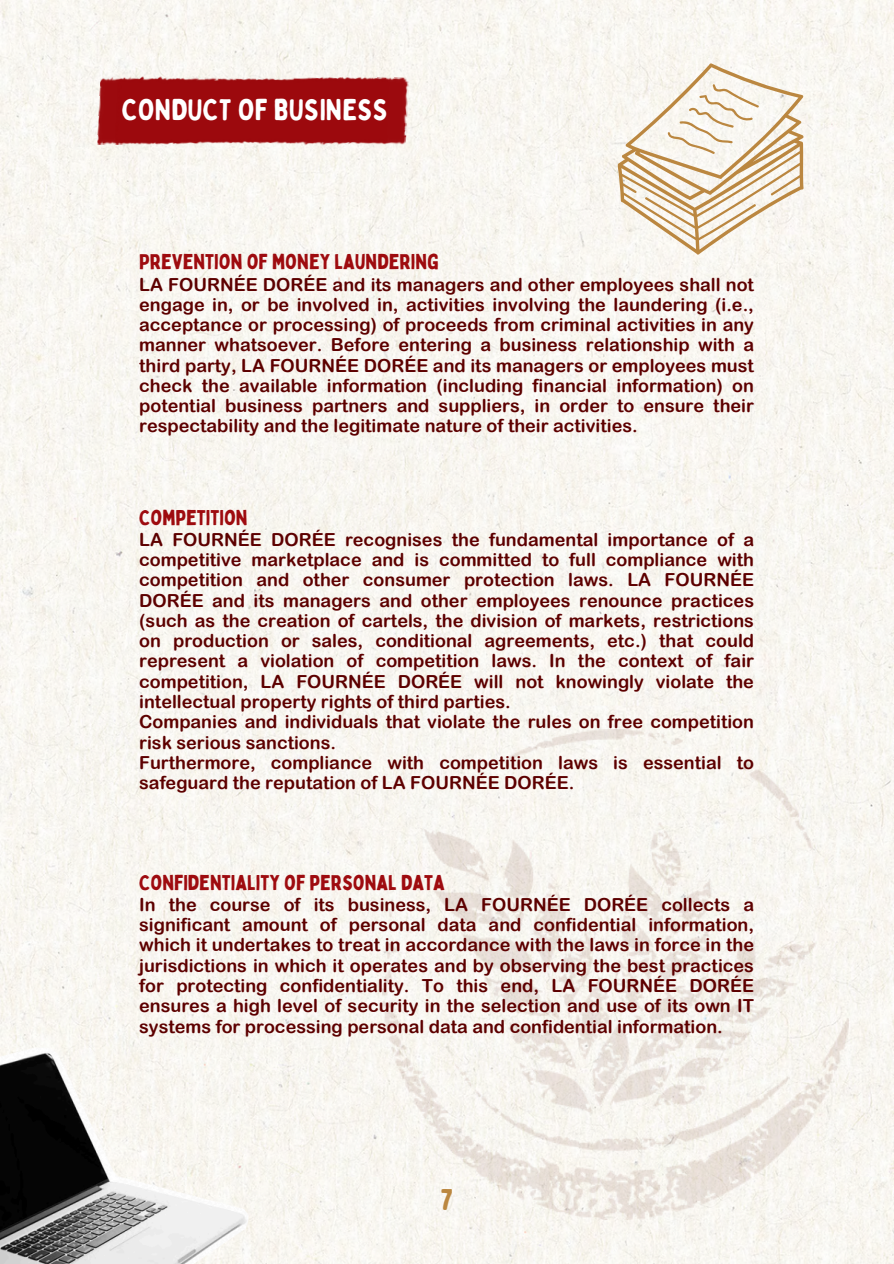
<style>
.page{position:relative;width:894px;height:1264px;background:#fff}
.page>*{position:absolute;margin:0;border:0;box-sizing:border-box;transform-origin:0 0}
.t1{font:30px "Bobby Jones Soft";color:#fff}
.t2{font:30px "Bobby Jones Soft";color:#bb8740}
.t3{font:21px "Bobby Jones";color:#9e0b0f}
.t4{font:18px/20.2px "Arial Rounded MT Bold";color:#5d0000;text-align:justify}
</style>
<div class="page">
<div style="left:0;top:0;width:893px;height:1263px;background:#f9f6f1"></div>
<img style="left:382px;top:729px;width:466px;height:490px">
<svg style="left:617px;top:63px;width:187px;height:191px"></svg>
<img style="left:0;top:1035px;width:294px;height:228px">
<img style="left:97px;top:64px;width:18px;height:95px">
<img style="left:115px;top:64px;width:294px;height:95px">
<p class="t1" style="left:122px;top:91px;width:268px">CONDUCT OF BUSINESS</p>
<p class="t3" style="left:139px;top:249px;width:301px">PREVENTION OF MONEY LAUNDERING</p>
<p class="t4" style="left:139px;top:274px;width:616px">LA FOURNÉE DORÉE and its managers and other employees shall not engage in, or be involved in, activities involving the laundering (i.e., acceptance or processing) of proceeds from criminal activities in any manner whatsoever. Before entering a business relationship with a third party, LA FOURNÉE DORÉE and its managers or employees must check the available information (including financial information) on potential business partners and suppliers, in order to ensure their respectability and the legitimate nature of their activities.</p>
<p class="t3" style="left:139px;top:504px;width:110px">COMPETITION</p>
<p class="t4" style="left:139px;top:529px;width:616px">LA FOURNÉE DORÉE recognises the fundamental importance of a competitive marketplace and is committed to full compliance with competition and other consumer protection laws. LA FOURNÉE DORÉE and its managers and other employees renounce practices (such as the creation of cartels, the division of markets, restrictions on production or sales, conditional agreements, etc.) that could represent a violation of competition laws. In the context of fair competition, LA FOURNÉE DORÉE will not knowingly violate the intellectual property rights of third parties.</p>
<p class="t4" style="left:139px;top:711px;width:616px">Companies and individuals that violate the rules on free competition risk serious sanctions.</p>
<p class="t4" style="left:139px;top:752px;width:616px">Furthermore, compliance with competition laws is essential to safeguard the reputation of LA FOURNÉE DORÉE.</p>
<p class="t3" style="left:139px;top:869px;width:307px">CONFIDENTIALITY OF PERSONAL DATA</p>
<p class="t4" style="left:139px;top:894px;width:616px">In the course of its business, LA FOURNÉE DORÉE collects a significant amount of personal data and confidential information, which it undertakes to treat in accordance with the laws in force in the jurisdictions in which it operates and by observing the best practices for protecting confidentiality. To this end, LA FOURNÉE DORÉE ensures a high level of security in the selection and use of its own IT systems for processing personal data and confidential information.</p>
<h1 class="t2" style="left:440px;top:1181px;width:14px">7</h1>
</div>
